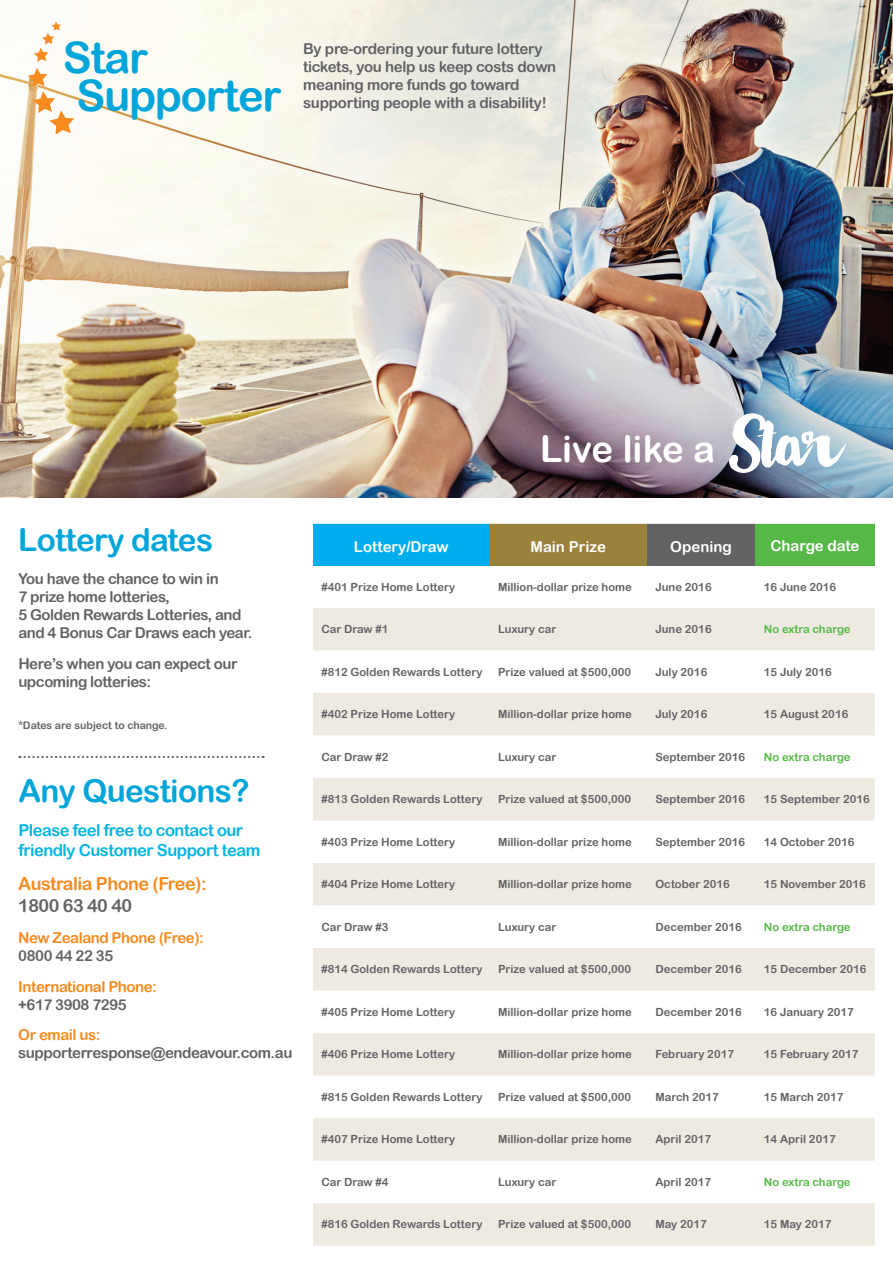
<style>
.page{position:relative;width:893px;height:1263px;background:#fff}
.page>*{position:absolute;margin:0;border:0;box-sizing:border-box;transform-origin:0 0}
.t1{font:87.3px "Wanderlust Letters";color:#fff}
.t2{font:43.35px "Arial Rounded MT Bold";letter-spacing:-.03em;color:#00a5da}
.t3{font:36.75px "Arial Rounded MT Bold";color:#fff}
.t4{font:31.5px "Arial Rounded MT Bold";letter-spacing:-.02em;color:#00a5da}
.t5{font:18px/21.6px "Arial Rounded MT Bold";letter-spacing:-.03em;color:#f68b1f}
.t6{font:16.5px/19.8px "Arial Rounded MT Bold";letter-spacing:-.03em;color:#05b5e2}
.t7{font:15px/18px "Arial Rounded MT Bold";letter-spacing:-.03em;color:#636366}
.t8{font:15px/18px "Arial Rounded MT Bold";letter-spacing:-.03em;color:#f68b1f}
.t9{font:15px "Arial Rounded MT Bold";color:#fff}
.t10{font:11.25px "Arial Rounded MT Bold";color:#636366}
.t11{font:11.25px "Arial Rounded MT Bold";letter-spacing:-.005em;color:#56b947}
.t12{font:10.5px "Arial Rounded MT Bold";color:#636366}
.s1{color:#636366}
.s2{color:#f68b1f}
</style>
<div class="page">
<img style="left:0;top:0;width:893px;height:497px">
<svg style="left:28px;top:68px;width:46px;height:67px"></svg>
<svg style="left:34px;top:22px;width:27px;height:40px"></svg>
<div style="left:313px;top:523px;width:177px;height:42px;background:#00aeef"></div>
<div style="left:490px;top:523px;width:157px;height:42px;background:#9a823c"></div>
<div style="left:647px;top:523px;width:108px;height:42px;background:#636366"></div>
<div style="left:755px;top:523px;width:120px;height:42px;background:#56b947"></div>
<svg style="left:313px;top:608px;width:562px;height:638px;fill:#eeeae2"></svg>
<svg style="left:313px;top:905px;width:562px;height:43px"></svg>
<svg style="left:313px;top:948px;width:562px;height:213px;fill:#eeeae2"></svg>
<hr style="left:313px;top:523px;width:177px;height:1px;background:#fff">
<hr style="left:490px;top:523px;width:157px;height:1px;background:#fff">
<hr style="left:647px;top:523px;width:108px;height:1px;background:#fff">
<hr style="left:755px;top:523px;width:120px;height:1px;background:#fff">
<svg style="left:19px;top:756px;width:245px;height:2px"></svg>
<p class="t2" style="left:63px;top:32px;width:87px">Star</p>
<p class="t2" style="left:77px;top:70px;width:206px">Supporter</p>
<p class="t7" style="left:303px;top:39px;width:255px">By pre-ordering your future lottery tickets, you help us keep costs down meaning more funds go toward supporting people with a disability!</p>
<p class="t4" style="left:18px;top:521px;width:196px">Lottery dates</p>
<p class="t7" style="left:18px;top:569px;width:236px">You have the chance to win in<br>7 prize home lotteries,<br>5 Golden Rewards Lotteries, and and 4 Bonus Car Draws each year.</p>
<p class="t7" style="left:18px;top:654px;width:221px">Here’s when you can expect our upcoming lotteries:</p>
<p class="t12" style="left:18px;top:719px;width:151px">*Dates are subject to change.</p>
<p class="t4" style="left:18px;top:772px;width:233px">Any Questions?</p>
<p class="t6" style="left:18px;top:820px;width:244px">Please feel free to contact our friendly Customer Support team</p>
<p class="t5" style="left:18px;top:873px;width:190px">Australia Phone (Free):<br><span class="s1">1800 63 40 40</span></p>
<p class="t8" style="left:18px;top:928px;width:187px">New Zealand Phone (Free):<br><span class="s1">0800 44 22 35</span></p>
<p class="t8" style="left:18px;top:977px;width:140px">International Phone: <span class="s1">+617 3908 7295</span></p>
<p class="t7" style="left:18px;top:1026px;width:276px"><span class="s2">Or email us: </span>supporterresponse@endeavour.com.au</p>
<p class="t3" style="left:540px;top:427px;width:177px">Live like a</p>
<p class="t1" style="left:726px;top:389px;width:110px">Star</p>
<p class="t9" style="left:354px;top:538px;width:96px">Lottery/Draw</p>
<p class="t9" style="left:530px;top:538px;width:77px">Main Prize</p>
<p class="t9" style="left:670px;top:538px;width:63px">Opening</p>
<p class="t9" style="left:770px;top:537px;width:91px">Charge date</p>
<p class="t10" style="left:321px;top:580px;width:135px">#401 Prize Home Lottery</p>
<p class="t10" style="left:498px;top:580px;width:135px">Million-dollar prize home</p>
<p class="t10" style="left:655px;top:580px;width:58px">June 2016</p>
<p class="t10" style="left:764px;top:580px;width:74px">16 June 2016</p>
<p class="t10" style="left:321px;top:622px;width:68px">Car Draw #1</p>
<p class="t10" style="left:498px;top:622px;width:60px">Luxury car</p>
<p class="t10" style="left:655px;top:622px;width:58px">June 2016</p>
<p class="t11" style="left:764px;top:622px;width:88px">No extra charge</p>
<p class="t10" style="left:321px;top:665px;width:163px">#812 Golden Rewards Lottery</p>
<p class="t10" style="left:498px;top:665px;width:135px">Prize valued at $500,000</p>
<p class="t10" style="left:655px;top:665px;width:53px">July 2016</p>
<p class="t10" style="left:764px;top:665px;width:70px">15 July 2016</p>
<p class="t10" style="left:321px;top:707px;width:135px">#402 Prize Home Lottery</p>
<p class="t10" style="left:498px;top:707px;width:135px">Million-dollar prize home</p>
<p class="t10" style="left:655px;top:707px;width:53px">July 2016</p>
<p class="t10" style="left:764px;top:707px;width:86px">15 August 2016</p>
<p class="t10" style="left:321px;top:750px;width:68px">Car Draw #2</p>
<p class="t10" style="left:498px;top:750px;width:60px">Luxury car</p>
<p class="t10" style="left:655px;top:750px;width:91px">September 2016</p>
<p class="t11" style="left:764px;top:750px;width:88px">No extra charge</p>
<p class="t10" style="left:321px;top:792px;width:163px">#813 Golden Rewards Lottery</p>
<p class="t10" style="left:498px;top:792px;width:135px">Prize valued at $500,000</p>
<p class="t10" style="left:655px;top:792px;width:91px">September 2016</p>
<p class="t10" style="left:764px;top:792px;width:108px">15 September 2016</p>
<p class="t10" style="left:321px;top:835px;width:135px">#403 Prize Home Lottery</p>
<p class="t10" style="left:498px;top:835px;width:135px">Million-dollar prize home</p>
<p class="t10" style="left:655px;top:835px;width:91px">September 2016</p>
<p class="t10" style="left:764px;top:835px;width:92px">14 October 2016</p>
<p class="t10" style="left:321px;top:877px;width:135px">#404 Prize Home Lottery</p>
<p class="t10" style="left:498px;top:877px;width:135px">Million-dollar prize home</p>
<p class="t10" style="left:655px;top:877px;width:76px">October 2016</p>
<p class="t10" style="left:764px;top:877px;width:104px">15 November 2016</p>
<p class="t10" style="left:321px;top:920px;width:68px">Car Draw #3</p>
<p class="t10" style="left:498px;top:920px;width:60px">Luxury car</p>
<p class="t10" style="left:655px;top:920px;width:88px">December 2016</p>
<p class="t11" style="left:764px;top:920px;width:88px">No extra charge</p>
<p class="t10" style="left:321px;top:962px;width:163px">#814 Golden Rewards Lottery</p>
<p class="t10" style="left:498px;top:962px;width:135px">Prize valued at $500,000</p>
<p class="t10" style="left:655px;top:962px;width:88px">December 2016</p>
<p class="t10" style="left:764px;top:962px;width:104px">15 December 2016</p>
<p class="t10" style="left:321px;top:1005px;width:135px">#405 Prize Home Lottery</p>
<p class="t10" style="left:498px;top:1005px;width:135px">Million-dollar prize home</p>
<p class="t10" style="left:655px;top:1005px;width:88px">December 2016</p>
<p class="t10" style="left:764px;top:1005px;width:92px">16 January 2017</p>
<p class="t10" style="left:321px;top:1048px;width:135px">#406 Prize Home Lottery</p>
<p class="t10" style="left:498px;top:1048px;width:135px">Million-dollar prize home</p>
<p class="t10" style="left:655px;top:1048px;width:80px">February 2017</p>
<p class="t10" style="left:764px;top:1048px;width:96px">15 February 2017</p>
<p class="t10" style="left:321px;top:1090px;width:163px">#815 Golden Rewards Lottery</p>
<p class="t10" style="left:498px;top:1090px;width:135px">Prize valued at $500,000</p>
<p class="t10" style="left:655px;top:1090px;width:65px">March 2017</p>
<p class="t10" style="left:764px;top:1090px;width:81px">15 March 2017</p>
<p class="t10" style="left:321px;top:1133px;width:135px">#407 Prize Home Lottery</p>
<p class="t10" style="left:498px;top:1133px;width:135px">Million-dollar prize home</p>
<p class="t10" style="left:655px;top:1133px;width:57px">April 2017</p>
<p class="t10" style="left:764px;top:1133px;width:73px">14 April 2017</p>
<p class="t10" style="left:321px;top:1175px;width:68px">Car Draw #4</p>
<p class="t10" style="left:498px;top:1175px;width:60px">Luxury car</p>
<p class="t10" style="left:655px;top:1175px;width:57px">April 2017</p>
<p class="t11" style="left:764px;top:1175px;width:88px">No extra charge</p>
<p class="t10" style="left:321px;top:1218px;width:163px">#816 Golden Rewards Lottery</p>
<p class="t10" style="left:498px;top:1218px;width:135px">Prize valued at $500,000</p>
<p class="t10" style="left:655px;top:1218px;width:53px">May 2017</p>
<p class="t10" style="left:764px;top:1218px;width:69px">15 May 2017</p>
</div>
